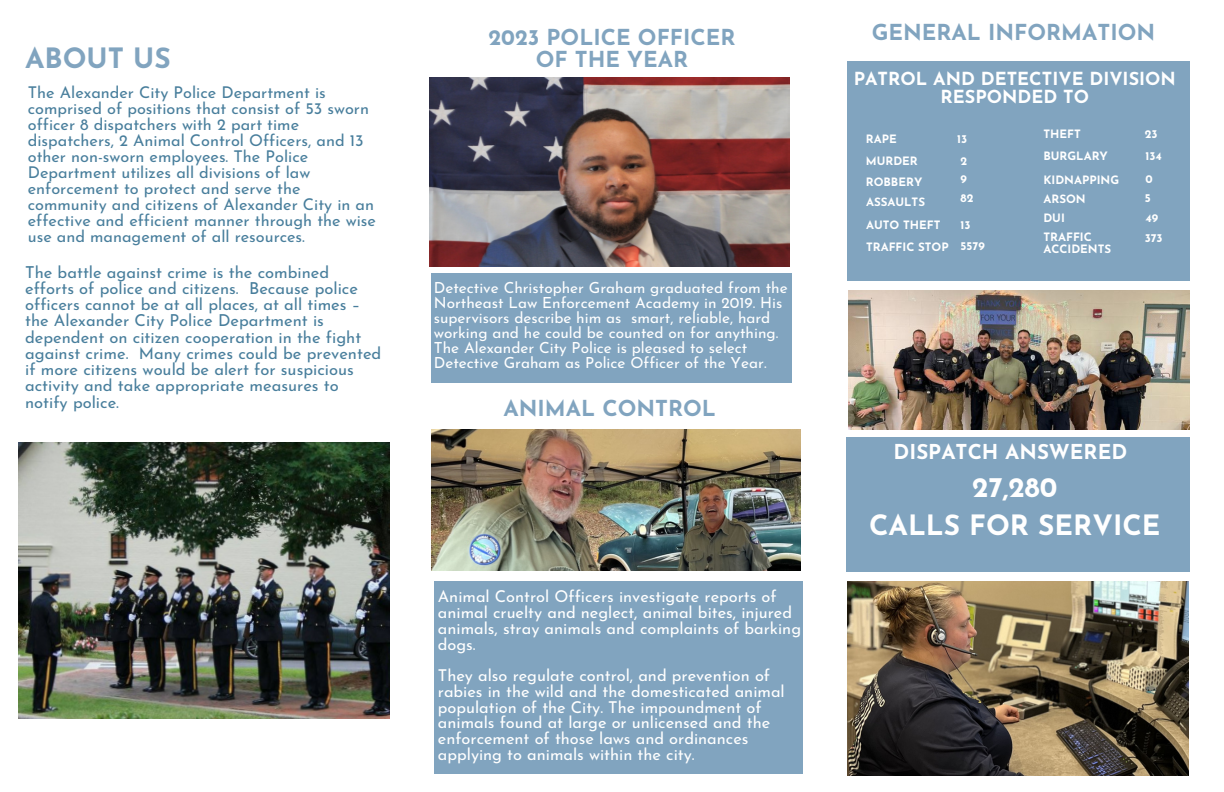
<style>
.page{position:relative;width:1224px;height:792px;background:#fff}
.page>*{position:absolute;margin:0;border:0;box-sizing:border-box;transform-origin:0 0}
.t1{font:700 28px "Josefin Sans";color:#fff}
.t2{font:700 28px "Josefin Sans";color:#81a4bf}
.t3{font:700 22px "Josefin Sans";color:#81a4bf}
.t4{font:700 20.5px "Josefin Sans";color:#fff}
.t5{font:700 18px "Josefin Sans";color:#fff}
.t6{font:16.5px/16.2px "Josefin Sans";color:#487e9c}
.t7{font:16.4px/15.8px "Josefin Sans";color:#fff}
.t8{font:16.2px/16px "Josefin Sans";color:#487e9c}
.t9{font:15.4px/15px "Josefin Sans";color:#fff}
.t10{font:700 11.5px/11.2px "Josefin Sans";color:#fff}
</style>
<div class="page">
<img style="left:848px;top:290px;width:342px;height:139px">
<img style="left:19px;top:442px;width:370px;height:276px">
<img style="left:430px;top:78px;width:360px;height:188px">
<div style="left:432px;top:273px;width:360px;height:110px;background:#81a4bf"></div>
<div style="left:847px;top:61px;width:342px;height:220px;background:#81a4bf"></div>
<div style="left:847px;top:437px;width:343px;height:135px;background:#81a4bf"></div>
<img style="left:848px;top:581px;width:341px;height:195px">
<img style="left:432px;top:429px;width:368px;height:141px">
<div style="left:434px;top:581px;width:368px;height:193px;background:#81a4bf"></div>
<p class="t2" style="left:25px;top:47px;width:147px">ABOUT US</p>
<p class="t8" style="left:28px;top:86px;width:350px">The Alexander City Police Department is comprised of positions that consist of 53 sworn officer 8 dispatchers with 2 part time dispatchers, 2 Animal Control Officers, and 13 other non-sworn employees. The Police Department utilizes all divisions of law enforcement to protect and serve the community and citizens of Alexander City in an effective and efficient manner through the wise use and management of all resources.</p>
<p class="t6" style="left:25px;top:266px;width:358px">The battle against crime is the combined efforts of police and citizens. Because police officers cannot be at all places, at all times – the Alexander City Police Department is dependent on citizen cooperation in the fight against crime. Many crimes could be prevented if more citizens would be alert for suspicious activity and take appropriate measures to notify police.</p>
<p class="t3" style="left:488px;top:28px;width:249px">2023 POLICE OFFICER</p>
<p class="t3" style="left:536px;top:50px;width:154px">OF THE YEAR</p>
<p class="t9" style="left:434px;top:282px;width:355px">Detective Christopher Graham graduated from the Northeast Law Enforcement Academy in 2019. His supervisors describe him as smart, reliable, hard working and he could be counted on for anything.<br>The Alexander City Police is pleased to select Detective Graham as Police Officer of the Year.</p>
<p class="t3" style="left:504px;top:399px;width:214px">ANIMAL CONTROL</p>
<p class="t7" style="left:438px;top:590px;width:365px">Animal Control Officers investigate reports of animal cruelty and neglect, animal bites, injured animals, stray animals and complaints of barking dogs.</p>
<p class="t7" style="left:438px;top:669px;width:348px">They also regulate control, and prevention of rabies in the wild and the domesticated animal population of the City. The impoundment of animals found at large or unlicensed and the enforcement of those laws and ordinances applying to animals within the city.</p>
<p class="t3" style="left:872px;top:23px;width:285px">GENERAL INFORMATION</p>
<p class="t5" style="left:854px;top:71px;width:324px">PATROL AND DETECTIVE DIVISION</p>
<p class="t5" style="left:941px;top:89px;width:150px">RESPONDED TO</p>
<p class="t10" style="left:866px;top:135px;width:32px">RAPE</p>
<p class="t10" style="left:866px;top:157px;width:53px">MURDER</p>
<p class="t10" style="left:866px;top:177px;width:58px">ROBBERY</p>
<p class="t10" style="left:866px;top:198px;width:61px">ASSAULTS</p>
<p class="t10" style="left:866px;top:220px;width:76px">AUTO THEFT</p>
<p class="t10" style="left:1043px;top:130px;width:39px">THEFT</p>
<p class="t10" style="left:1043px;top:152px;width:66px">BURGLARY</p>
<p class="t10" style="left:1043px;top:175px;width:77px">KIDNAPPING</p>
<p class="t10" style="left:1043px;top:195px;width:44px">ARSON</p>
<p class="t10" style="left:1043px;top:213px;width:23px">DUI</p>
<p class="t10" style="left:1145px;top:130px;width:14px">23</p>
<p class="t10" style="left:1145px;top:152px;width:18px">134</p>
<p class="t10" style="left:1145px;top:174px;width:9px">0</p>
<p class="t10" style="left:1145px;top:194px;width:7px">5</p>
<p class="t10" style="left:1145px;top:213px;width:14px">49</p>
<p class="t10" style="left:957px;top:135px;width:12px">13</p>
<p class="t10" style="left:961px;top:157px;width:8px">2</p>
<p class="t10" style="left:961px;top:174px;width:8px">9</p>
<p class="t10" style="left:961px;top:194px;width:14px">82</p>
<p class="t10" style="left:961px;top:220px;width:12px">13</p>
<p class="t10" style="left:866px;top:243px;width:84px">TRAFFIC STOP</p>
<p class="t10" style="left:961px;top:242px;width:26px">5579</p>
<p class="t10" style="left:1043px;top:233px;width:69px">TRAFFIC<br>ACCIDENTS</p>
<p class="t10" style="left:1145px;top:234px;width:19px">373</p>
<p class="t4" style="left:894px;top:444px;width:235px">DISPATCH ANSWERED</p>
<p class="t1" style="left:972px;top:476px;width:86px">27,280</p>
<p class="t1" style="left:869px;top:514px;width:293px">CALLS FOR SERVICE</p>
</div>
